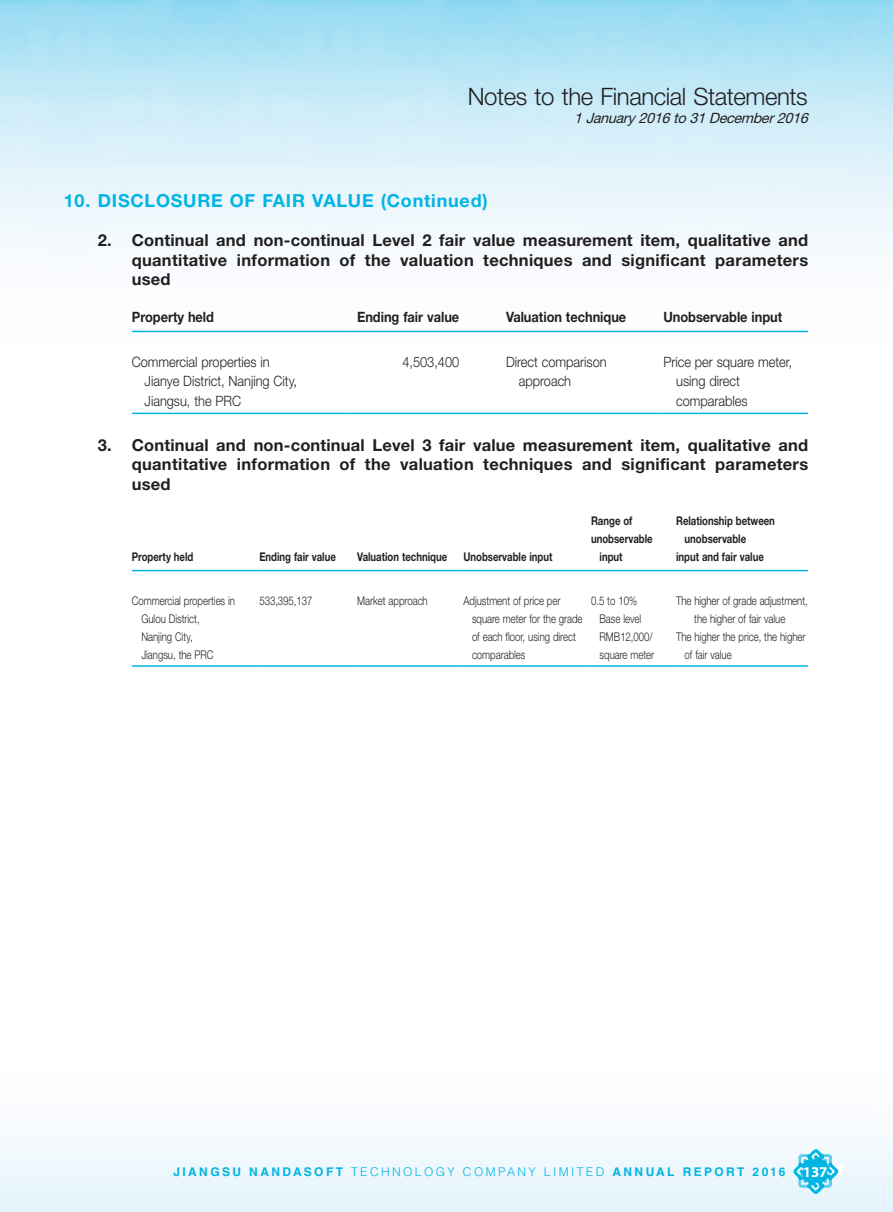
<style>
.page{position:relative;width:893px;height:1212px;background:#fff}
.page>*{position:absolute;margin:0;border:0;box-sizing:border-box;transform-origin:0 0}
.t1{font:300 24px "Helvetica Neue LT Std";letter-spacing:-.02em;color:#231f20}
.t2{font:700 18px "Helvetica Neue LT Std";letter-spacing:.045em;color:#00b4e3}
.t3{font:700 16.5px/19.5px "Helvetica Neue LT Std";letter-spacing:.015em;color:#231f20;text-align:justify}
.t4{font:300 14.25px/19.5px "Helvetica Neue LT Std";color:#231f20;scale:.9 1}
.t5{font:700 14.25px "Helvetica Neue LT Std";color:#231f20;scale:.9 1}
.t6{font:italic 14.25px "Helvetica Neue LT Std";color:#231f20}
.t7{font:300 12px/18px "Helvetica Neue LT Std";color:#231f20;scale:.8 1}
.t8{font:700 12px "Helvetica Neue LT Std";color:#231f20;scale:.8 1}
.t9{font:700 12px "Helvetica LT Std";letter-spacing:.2em;color:#00b4e3}
.s1{font-weight:300}
.s2{font-family:"Myriad Pro";font-size:15px;color:#fff}
</style>
<div class="page">
<img style="left:793px;top:1149px;width:45px;height:45px">
<hr style="left:132px;top:331px;width:212px;height:1px;background:#00b4e3">
<hr style="left:344px;top:331px;width:128px;height:1px;background:#00b4e3">
<hr style="left:472px;top:331px;width:191px;height:1px;background:#00b4e3">
<hr style="left:663px;top:331px;width:145px;height:1px;background:#00b4e3">
<hr style="left:132px;top:413px;width:212px;height:1px;background:#00b4e3">
<hr style="left:344px;top:413px;width:128px;height:1px;background:#00b4e3">
<hr style="left:472px;top:413px;width:191px;height:1px;background:#00b4e3">
<hr style="left:663px;top:413px;width:145px;height:1px;background:#00b4e3">
<hr style="left:132px;top:570px;width:127px;height:1px;background:#00b4e3">
<hr style="left:259px;top:570px;width:98px;height:1px;background:#00b4e3">
<hr style="left:357px;top:570px;width:106px;height:1px;background:#00b4e3">
<hr style="left:463px;top:570px;width:128px;height:1px;background:#00b4e3">
<hr style="left:591px;top:570px;width:85px;height:1px;background:#00b4e3">
<hr style="left:676px;top:570px;width:132px;height:1px;background:#00b4e3">
<hr style="left:132px;top:665px;width:127px;height:2px;background:#00b4e3">
<hr style="left:259px;top:665px;width:98px;height:2px;background:#00b4e3">
<hr style="left:357px;top:665px;width:106px;height:2px;background:#00b4e3">
<hr style="left:463px;top:665px;width:128px;height:2px;background:#00b4e3">
<hr style="left:591px;top:665px;width:85px;height:2px;background:#00b4e3">
<hr style="left:676px;top:665px;width:132px;height:2px;background:#00b4e3">
<h1 class="t1" style="left:468px;top:82px;width:342px">Notes to the Financial Statements</h1>
<p class="t6" style="left:574px;top:110px;width:240px">1January2016to31December2016</p>
<p class="t2" style="left:64px;top:190px;width:426px">10. DISCLOSURE OF FAIR VALUE (Continued)</p>
<p class="t3" style="left:132px;top:230px;width:678px;text-indent:-34px">2. Continual and non-continual Level 2 fair value measurement item, qualitative and quantitative information of the valuation techniques and significant parameters used</p>
<p class="t5" style="left:132px;top:308px;width:93px">Property held</p>
<p class="t5" style="left:357px;top:308px;width:115px">Ending fair value</p>
<p class="t5" style="left:506px;top:308px;width:135px">Valuation technique</p>
<p class="t5" style="left:663px;top:308px;width:134px">Unobservable input</p>
<p class="t4" style="left:145px;top:352px;width:171px;text-indent:-13px">Commercial properties in<br>Jianye District, Nanjing City,<br>Jiangsu, the PRC</p>
<p class="t4" style="left:402px;top:352px;width:65px">4,503,400</p>
<p class="t4" style="left:519px;top:352px;width:99px;text-indent:-13px">Direct comparison approach</p>
<p class="t4" style="left:676px;top:352px;width:130px;text-indent:-13px">Price per square meter, using direct comparables</p>
<p class="t3" style="left:132px;top:435px;width:678px;text-indent:-34px">3. Continual and non-continual Level 3 fair value measurement item, qualitative and quantitative information of the valuation techniques and significant parameters used</p>
<p class="t8" style="left:132px;top:550px;width:78px">Property held</p>
<p class="t8" style="left:259px;top:550px;width:97px">Ending fair value</p>
<p class="t8" style="left:357px;top:550px;width:114px">Valuation technique</p>
<p class="t8" style="left:463px;top:550px;width:113px">Unobservable input</p>
<p class="t8" style="left:591px;top:514px;width:53px">Range of</p>
<p class="t8" style="left:591px;top:532px;width:79px">unobservable</p>
<p class="t8" style="left:600px;top:550px;width:30px">input</p>
<p class="t8" style="left:676px;top:514px;width:125px">Relationship between</p>
<p class="t8" style="left:685px;top:532px;width:79px">unobservable</p>
<p class="t8" style="left:676px;top:550px;width:111px">input and fair value</p>
<p class="t7" style="left:141px;top:591px;width:119px;text-indent:-10px">Commercial properties in<br>Gulou District,<br>Nanjing City,<br>Jiangsu, the PRC</p>
<p class="t7" style="left:259px;top:591px;width:68px">533,395,137</p>
<p class="t7" style="left:357px;top:591px;width:90px">Market approach</p>
<p class="t7" style="left:472px;top:591px;width:140px;text-indent:-9px">Adjustment of price per square meter for the grade of each floor, using direct comparables</p>
<p class="t7" style="left:600px;top:591px;width:70px;text-indent:-9px">0.5 to 10%<br>Base level<br>RMB12,000/ square meter</p>
<p class="t7" style="left:676px;top:591px;width:166px">The higher of grade adjustment,</p>
<p class="t7" style="left:694px;top:609px;width:115px">the higher of fair value</p>
<p class="t7" style="left:676px;top:627px;width:163px">The higher the price, the higher</p>
<p class="t7" style="left:685px;top:645px;width:60px">of fair value</p>
<p class="t9" style="left:173px;top:1164px;width:674px">JIANGSU NANDASOFT <span class="s1">TECHNOLOGY COMPANY LIMITED</span> ANNUAL REPORT 2016 <span class="s2">137 137</span></p>
</div>
